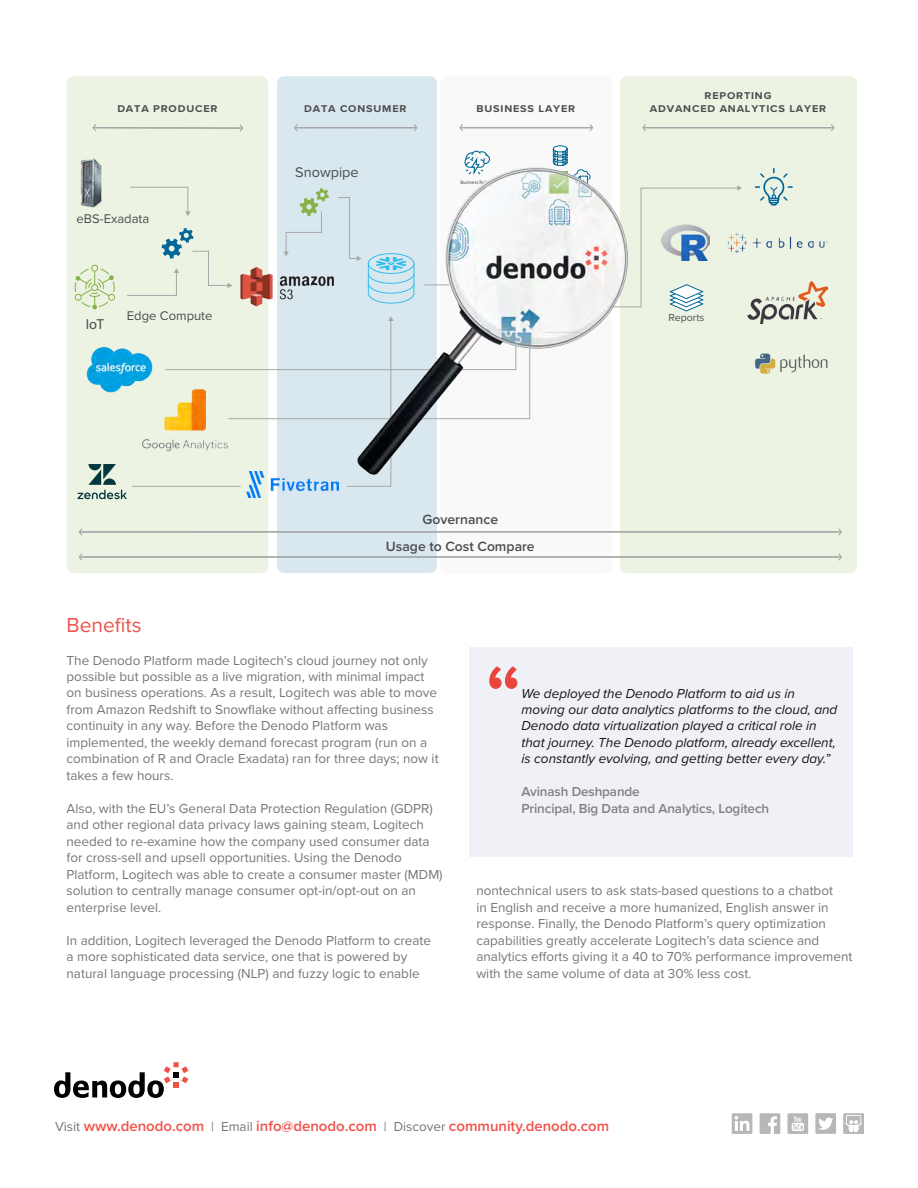
<style>
.page{position:relative;width:918px;height:1188px;background:#fff}
.page>*{position:absolute;margin:0;border:0;box-sizing:border-box;transform-origin:0 0}
.t1{font:21px "Proxima Nova";color:#f05149}
.t2{font:600 15px "Proxima Nova";color:#f05249}
.t3{font:14.55px "Proxima Nova";color:#4d4d4d}
.t4{font:14.55px "Myriad Pro";color:#4d4d4d}
.t5{font:600 13.95px "Proxima Nova";color:#4d4d4d}
.t6{font:13.5px/16.5px "Proxima Nova";color:#777677}
.t7{font:italic 13.5px/16.5px "Proxima Nova";color:#141414}
.t8{font:600 13.5px/16.5px "Proxima Nova";letter-spacing:-.01em;color:#828081}
.t9{font:13.05px "Proxima Nova";color:#4d4d4d}
.t10{font:10.65px "Proxima Nova";color:#4d4d4d}
.t11{font:700 10.2px/12.3px "Proxima Nova";letter-spacing:.075em;color:#4d4d4d;text-align:center;scale:1.06 1}
.t12{font:5.1px "Myriad Pro";color:#4d4d4d}
.s1{font-weight:400;font-size:13.5px;color:#777677}
</style>
<div class="page">
<svg style="left:54px;top:1062px;width:134px;height:36px"></svg>
<svg style="left:760px;top:1113px;width:20px;height:21px"></svg>
<div style="left:788px;top:1113px;width:20px;height:21px;background:#b7b7b8"></div>
<svg style="left:792px;top:1116px;width:12px;height:15px"></svg>
<div style="left:815px;top:1113px;width:21px;height:21px;background:#b7b7b8"></div>
<svg style="left:818px;top:1118px;width:15px;height:12px"></svg>
<svg style="left:843px;top:1113px;width:21px;height:21px"></svg>
<div style="left:732px;top:1113px;width:20px;height:21px;background:#b7b7b8"></div>
<svg style="left:735px;top:1116px;width:15px;height:15px"></svg>
<div style="left:469px;top:648px;width:383px;height:209px;background:#f0f1f6"></div>
<svg style="left:489px;top:666px;width:28px;height:23px"></svg>
<div style="left:440px;top:76px;width:172px;height:497px;background:#f9f9f9;border-radius:7px"></div>
<div style="left:277px;top:76px;width:160px;height:497px;background:#d9e8ef;border-radius:7px"></div>
<div style="left:67px;top:76px;width:201px;height:497px;background:#ecf3e3;border-radius:7px"></div>
<div style="left:620px;top:76px;width:237px;height:497px;background:#ecf3e3;border-radius:7px"></div>
<img style="left:747px;top:282px;width:80px;height:42px">
<img style="left:742px;top:234px;width:85px;height:18px">
<svg style="left:755px;top:354px;width:72px;height:20px"></svg>
<svg style="left:755px;top:168px;width:38px;height:38px"></svg>
<svg style="left:93px;top:124px;width:150px;height:8px"></svg>
<svg style="left:294px;top:124px;width:123px;height:7px"></svg>
<svg style="left:79px;top:528px;width:763px;height:7px"></svg>
<svg style="left:79px;top:553px;width:763px;height:8px"></svg>
<svg style="left:459px;top:124px;width:134px;height:7px"></svg>
<svg style="left:642px;top:124px;width:192px;height:7px"></svg>
<svg style="left:75px;top:145px;width:667px;height:354px"></svg>
<img style="left:357px;top:158px;width:272px;height:324px">
<p class="t11" style="left:117px;top:102px;width:96px">DATA PRODUCER</p>
<p class="t11" style="left:304px;top:102px;width:98px">DATA CONSUMER</p>
<p class="t11" style="left:476px;top:102px;width:95px">BUSINESS LAYER</p>
<p class="t9" style="left:77px;top:209px;width:74px">eBS-Exadata</p>
<p class="t4" style="left:86px;top:315px;width:20px">IoT</p>
<p class="t9" style="left:127px;top:306px;width:87px">Edge Compute</p>
<p class="t3" style="left:295px;top:161px;width:65px">Snowpipe</p>
<p class="t12" style="left:460px;top:180px;width:32px">Business Rules</p>
<p class="t5" style="left:423px;top:509px;width:77px">Governance</p>
<p class="t5" style="left:386px;top:536px;width:150px">Usage to Cost Compare</p>
<p class="t11" style="left:650px;top:89px;width:168px">REPORTING<br>ADVANCED ANALYTICS LAYER</p>
<p class="t10" style="left:669px;top:309px;width:37px">Reports</p>
<h1 class="t1" style="left:67px;top:609px;width:77px">Benefits</h1>
<p class="t6" style="left:67px;top:651px;width:374px">The Denodo Platform made Logitech’s cloud journey not only possible but possible as a live migration, with minimal impact on business operations. As a result, Logitech was able to move from Amazon Redshift to Snowflake without affecting business continuity in any way. Before the Denodo Platform was implemented, the weekly demand forecast program (run on a combination of R and Oracle Exadata) ran for three days; now it takes a few hours.</p>
<p class="t6" style="left:67px;top:800px;width:378px">Also, with the EU’s General Data Protection Regulation (GDPR) and other regional data privacy laws gaining steam, Logitech needed to re-examine how the company used consumer data for cross-sell and upsell opportunities. Using the Denodo Platform, Logitech was able to create a consumer master (MDM) solution to centrally manage consumer opt-in/opt-out on an enterprise level.</p>
<p class="t6" style="left:67px;top:932px;width:366px">In addition, Logitech leveraged the Denodo Platform to create a more sophisticated data service, one that is powered by natural language processing (NLP) and fuzzy logic to enable</p>
<p class="t7" style="left:522px;top:684px;width:317px">We deployed the Denodo Platform to aid us in moving our data analytics platforms to the cloud, and Denodo data virtualization played a critical role in that journey. The Denodo platform, already excellent, is constantly evolving, and getting better every day.”</p>
<p class="t8" style="left:522px;top:783px;width:249px">Avinash Deshpande<br>Principal, Big Data and Analytics, Logitech</p>
<p class="t6" style="left:476px;top:882px;width:378px">nontechnical users to ask stats-based questions to a chatbot<br>in English and receive a more humanized, English answer in response. Finally, the Denodo Platform’s query optimization capabilities greatly accelerate Logitech’s data science and analytics efforts giving it a 40 to 70% performance improvement with the same volume of data at 30% less cost.</p>
<p class="t2" style="left:55px;top:1115px;width:556px"><span class="s1">Visit</span> www.denodo.com <span class="s1">| Email</span> info@denodo.com <span class="s1">| Discover</span> community.denodo.com</p>
</div>
